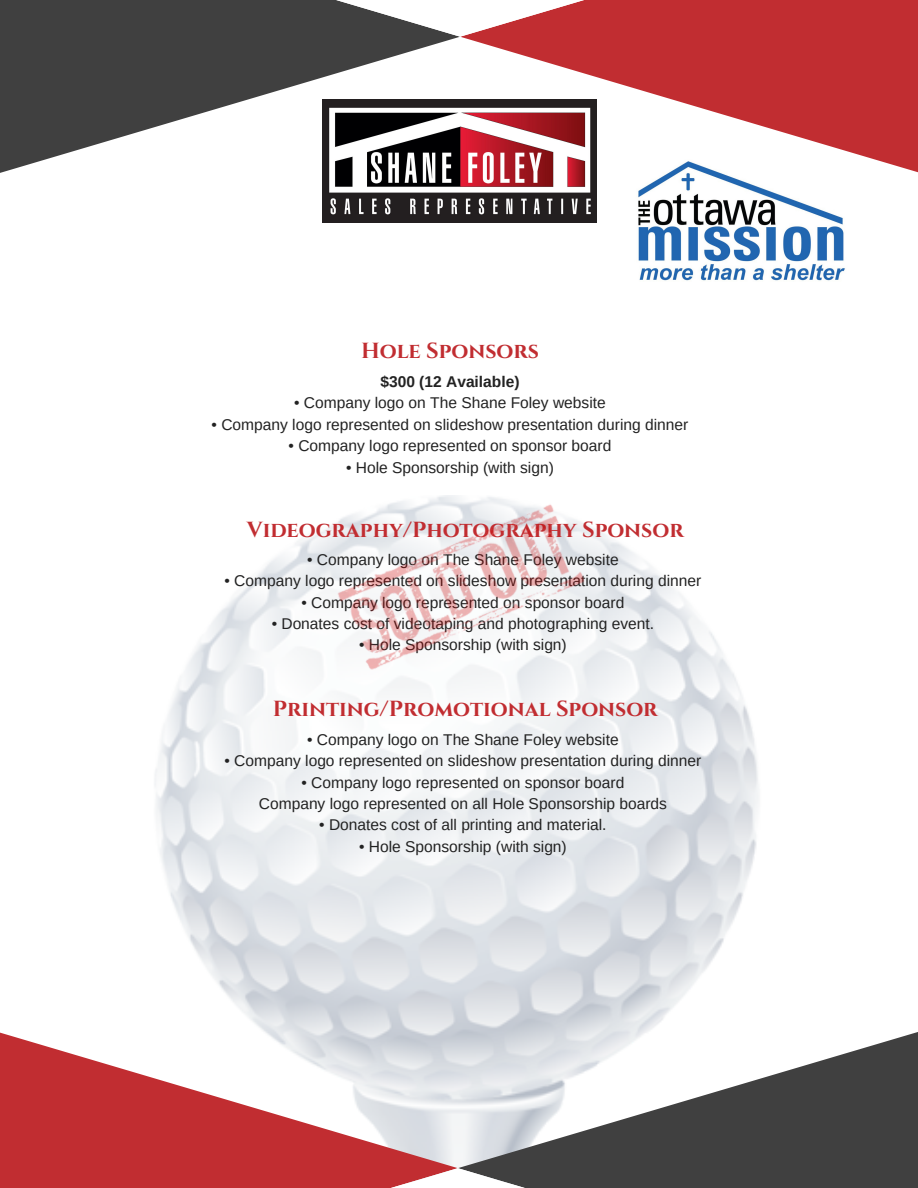
<style>
.page{position:relative;width:918px;height:1188px;background:#fff}
.page>*{position:absolute;margin:0;border:0;box-sizing:border-box;transform-origin:0 0}
.t1{font:700 21.75px "Cinzel";color:#c12d31}
.t2{font:15.6px/21.3px "Arimo";color:#222;text-align:center}
.t3{font:700 15.6px "Arimo";color:#222}
</style>
<div class="page">
<svg style="left:0;top:0;width:459px;height:173px;fill:#404040"></svg>
<svg style="left:461px;top:0;width:457px;height:173px;fill:#c12d31"></svg>
<svg style="left:283px;top:0;width:354px;height:37px"></svg>
<img style="left:155px;top:495px;width:604px;height:537px">
<svg style="left:458px;top:1032px;width:460px;height:156px;fill:#404040"></svg>
<svg style="left:0;top:1032px;width:458px;height:156px;fill:#c12d31"></svg>
<svg style="left:281px;top:1168px;width:354px;height:20px"></svg>
<img style="left:323px;top:99px;width:273px;height:124px">
<img style="left:628px;top:155px;width:224px;height:126px">
<img style="left:331px;top:502px;width:264px;height:173px">
<h1 class="t1" style="left:361px;top:337px;width:180px">Hole Sponsors</h1>
<p class="t3" style="left:380px;top:373px;width:141px">$300 (12 Available)</p>
<p class="t2" style="left:294px;top:392px;width:313px">• Company logo on The Shane Foley website</p>
<p class="t2" style="left:212px;top:414px;width:478px">• Company logo represented on slideshow presentation during dinner</p>
<p class="t2" style="left:289px;top:435px;width:324px">• Company logo represented on sponsor board</p>
<p class="t2" style="left:346px;top:456px;width:209px">• Hole Sponsorship (with sign)</p>
<h1 class="t1" style="left:247px;top:516px;width:438px">Videography/Photography Sponsor</h1>
<p class="t2" style="left:307px;top:549px;width:313px">• Company logo on The Shane Foley website</p>
<p class="t2" style="left:225px;top:570px;width:478px">• Company logo represented on slideshow presentation during dinner</p>
<p class="t2" style="left:302px;top:591px;width:324px">• Company logo represented on sponsor board</p>
<p class="t2" style="left:272px;top:613px;width:384px">• Donates cost of videotaping and photographing event.</p>
<p class="t2" style="left:359px;top:634px;width:209px">• Hole Sponsorship (with sign)</p>
<h1 class="t1" style="left:273px;top:694px;width:386px">Printing/Promotional Sponsor</h1>
<p class="t2" style="left:307px;top:729px;width:313px">• Company logo on The Shane Foley website</p>
<p class="t2" style="left:225px;top:750px;width:478px">• Company logo represented on slideshow presentation during dinner</p>
<p class="t2" style="left:259px;top:771px;width:410px">• Company logo represented on sponsor board<br>Company logo represented on all Hole Sponsorship boards</p>
<p class="t2" style="left:319px;top:814px;width:289px">• Donates cost of all printing and material.</p>
<p class="t2" style="left:359px;top:836px;width:209px">• Hole Sponsorship (with sign)</p>
</div>
